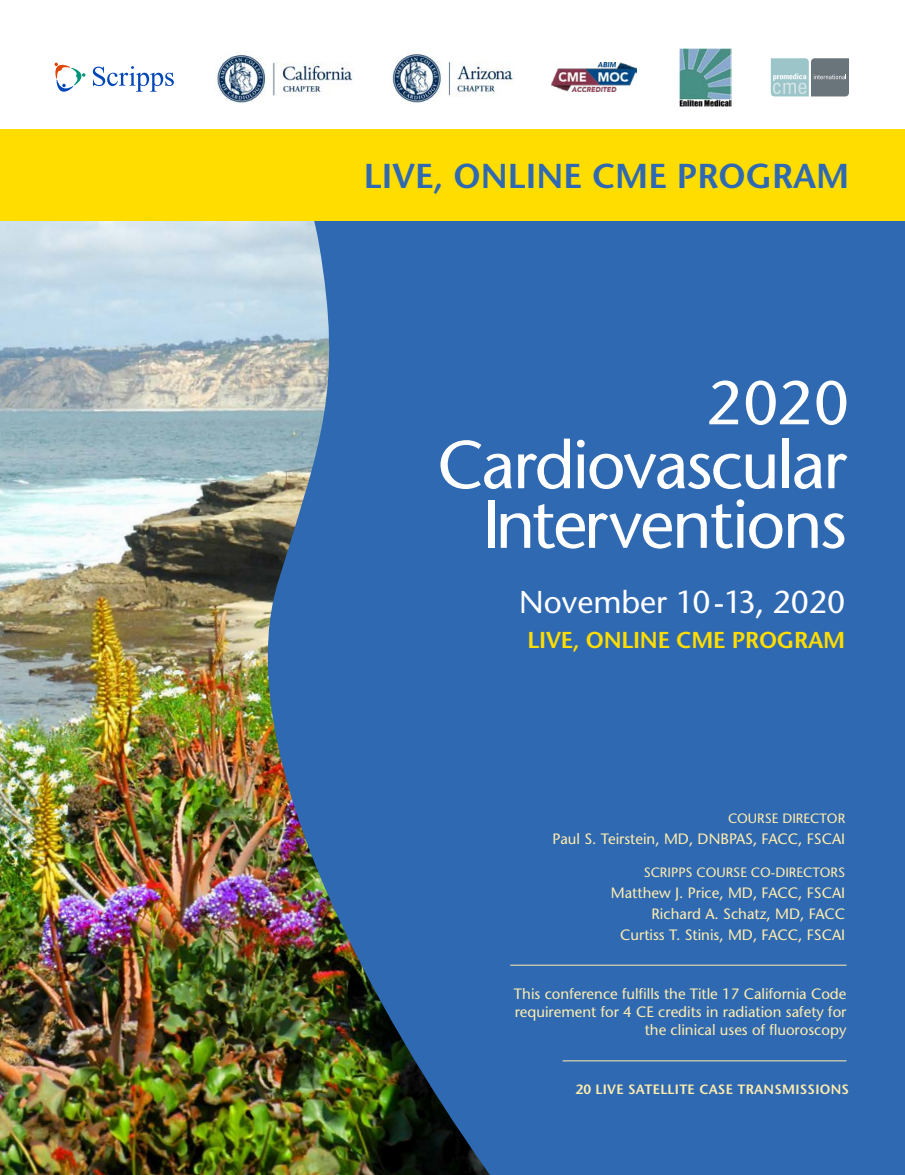
<style>
.page{position:relative;width:905px;height:1175px;background:#fff}
.page>*{position:absolute;margin:0;border:0;box-sizing:border-box;transform-origin:0 0}
.t1{font:67.5px/59.6px "Stone Sans";letter-spacing:-.03em;color:#fff;text-align:right}
.t2{font:61.5px "Stone Sans";color:#fff}
.t3{font:600 34.5px "Stone Sans";color:#2f69b2}
.t4{font:31.5px "Stone Sans";color:#fff}
.t5{font:600 22.95px "Stone Sans";letter-spacing:-.01em;color:#fd0}
.t6{font:15px/18px "Stone Sans";color:#ffedad;text-align:right}
.t7{font:13.5px "Stone Sans";color:#ffedad}
.t8{font:600 13.5px "Stone Sans";letter-spacing:.02em;color:#ffedad}
</style>
<div class="page">
<div style="left:0;top:144px;width:904px;height:1030px;background:#2f69b2"></div>
<img style="left:0;top:220px;width:490px;height:954px">
<hr style="left:510px;top:964px;width:336px;height:1px;background:#ffedad">
<hr style="left:562px;top:1060px;width:284px;height:1px;background:#ffedad">
<svg style="left:770px;top:58px;width:79px;height:38px;background:#91a6ab"></svg>
<img style="left:679px;top:48px;width:52px;height:58px">
<svg style="left:54px;top:63px;width:31px;height:29px"></svg>
<svg style="left:93px;top:66px;width:81px;height:26px"></svg>
<img style="left:217px;top:53px;width:136px;height:50px">
<img style="left:390px;top:50px;width:123px;height:53px">
<img style="left:551px;top:62px;width:85px;height:29px">
<div style="left:0;top:129px;width:904px;height:91px;background:#fd0"></div>
<p class="t3" style="left:364px;top:155px;width:487px">LIVE, ONLINE CME PROGRAM</p>
<p class="t2" style="left:706px;top:366px;width:144px">2020</p>
<p class="t1" style="left:437px;top:435px;width:411px">Cardiovascular<br>Interventions</p>
<p class="t4" style="left:519px;top:583px;width:327px">November 10-13, 2020</p>
<p class="t5" style="left:527px;top:626px;width:319px">LIVE, ONLINE CME PROGRAM</p>
<p class="t7" style="left:728px;top:810px;width:119px">COURSE DIRECTOR</p>
<p class="t6" style="left:552px;top:829px;width:294px">Paul S. Teirstein, MD, DNBPAS, FACC, FSCAI</p>
<p class="t7" style="left:643px;top:864px;width:203px">SCRIPPS COURSE CO-DIRECTORS</p>
<p class="t6" style="left:611px;top:883px;width:236px">Matthew J. Price, MD, FACC, FSCAI</p>
<p class="t6" style="left:651px;top:904px;width:195px">Richard A. Schatz, MD, FACC</p>
<p class="t6" style="left:620px;top:925px;width:226px">Curtiss T. Stinis, MD, FACC, FSCAI</p>
<p class="t6" style="left:514px;top:985px;width:334px">This conference fulfills the Title 17 California Code requirement for 4 CE credits in radiation safety for the clinical uses of fluoroscopy</p>
<p class="t8" style="left:575px;top:1081px;width:275px">20 LIVE SATELLITE CASE TRANSMISSIONS</p>
</div>
